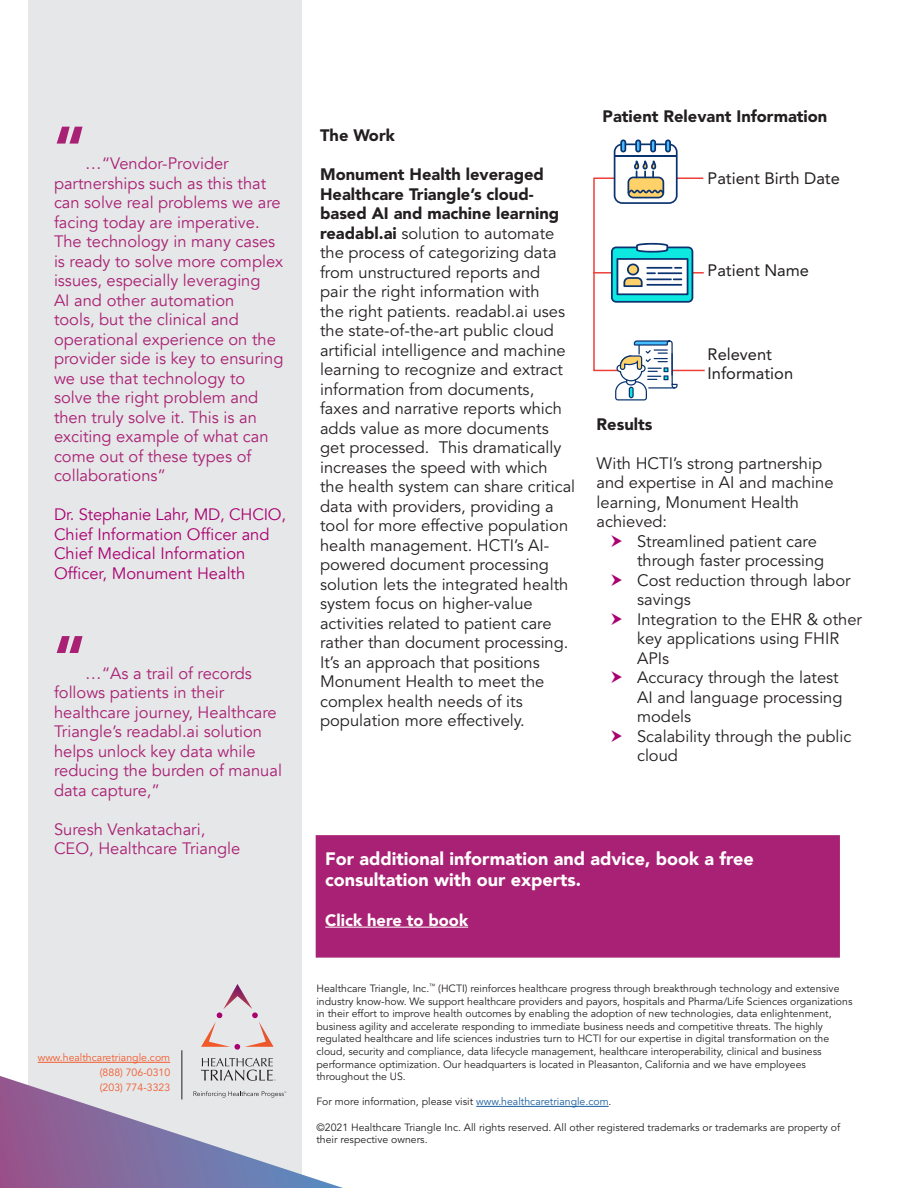
<style>
.page{position:relative;width:918px;height:1188px;background:#fff}
.page>*{position:absolute;margin:0;border:0;box-sizing:border-box;transform-origin:0 0}
.t1{font:900 60px "Avenir";color:#a92174}
.t2{font:900 18px/21.6px "Avenir";color:#fff}
.CS_BODY_TEXT{font:16.5px/19.5px "Avenir LT Std";color:#231f20}
.t3{font:16.5px/19.5px "Avenir";color:#a92174}
.t4{font:16.5px/19.6px "Avenir";color:#a90170}
.CS_BODY_HEAD{font:16.5px/19.5px "Avenir LT Std";color:#231f20}
.CS_BODY_HEAD-2{font:16.5px/19.5px "Avenir LT Std";color:#231f20}
.CS_BODY_HEAD-3{font:900 16.5px "Avenir LT Std";color:#231f20}
.t5{font:900 16.5px "Avenir";color:#fff}
.t6{font:10.5px/12.6px "Avenir LT Std";color:#231f20}
.t7{font:10.5px "Avenir LT Std";color:#f15a2b}
.s1{font-weight:900}
.s2{color:#175d9e}
</style>
<div class="page">
<div style="left:28px;top:0;width:273px;height:1188px;background:#e6e7e9"></div>
<hr style="left:476px;top:1106px;width:133px;height:1px;background:#175d9e">
<svg style="left:201px;top:984px;width:73px;height:66px"></svg>
<hr style="left:181px;top:1050px;width:1px;height:49px;background:#231f20">
<svg style="left:0;top:1058px;width:343px;height:130px"></svg>
<div style="left:316px;top:835px;width:524px;height:123px;background:#a92174;border:2px solid #a92174"></div>
<hr style="left:325px;top:927px;width:143px;height:1px;background:#fff">
<svg style="left:593px;top:139px;width:112px;height:262px"></svg>
<p class="t1" style="left:54px;top:97px;width:33px">“</p>
<p class="t3" style="left:54px;top:154px;width:231px;text-indent:31px">…“Vendor-Provider partnerships such as this that can solve real problems we are facing today are imperative.<br>The technology in many cases is ready to solve more complex issues, especially leveraging<br>AI and other automation<br>tools, but the clinical and operational experience on the provider side is key to ensuring we use that technology to solve the right problem and then truly solve it. This is an exciting example of what can come out of these types of collaborations”</p>
<p class="t4" style="left:54px;top:505px;width:234px">Dr. Stephanie Lahr, MD, CHCIO,<br>Chief Information Officer and<br>Chief Medical Information<br>Officer, Monument Health</p>
<p class="t1" style="left:54px;top:606px;width:33px">“</p>
<p class="t3" style="left:54px;top:663px;width:229px;text-indent:31px">…“As a trail of records follows patients in their healthcare journey, Healthcare<br>Triangle’s readabl.ai solution helps unlock key data while reducing the burden of manual data capture,”</p>
<p class="t3" style="left:54px;top:819px;width:188px">Suresh Venkatachari,<br>CEO, Healthcare Triangle</p>
<p class="t7" style="left:38px;top:1052px;width:134px">www.healthcaretriangle.com</p>
<p class="t7" style="left:100px;top:1067px;width:72px">(888) 706-0310</p>
<p class="t7" style="left:100px;top:1082px;width:72px">(203) 774-3323</p>
<p class="CS_BODY_HEAD-3" style="left:320px;top:125px;width:76px">The Work</p>
<p class="CS_BODY_TEXT" style="left:320px;top:165px;width:257px"><span class="s1">Monument Health leveraged<br>Healthcare Triangle’s cloud&shy;based AI and machine learning readabl.ai</span> solution to automate the process of categorizing data from unstructured reports and<br>pair the right information with<br>the right patients. readabl.ai uses the state-of-the-art public cloud artificial intelligence and machine learning to recognize and extract information from documents, faxes and narrative reports which adds value as more documents get processed. This dramatically increases the speed with which the health system can share critical data with providers, providing a tool for more effective population health management. HCTI’s AI&shy;powered document processing solution lets the integrated health system focus on higher-value activities related to patient care rather than document processing.<br>It’s an approach that positions<br>Monument Health to meet the complex health needs of its population more effectively.</p>
<p class="CS_BODY_HEAD-3" style="left:603px;top:106px;width:226px">Patient Relevant Information</p>
<p class="CS_BODY_HEAD-2" style="left:708px;top:168px;width:134px">Patient Birth Date</p>
<p class="CS_BODY_HEAD-2" style="left:708px;top:261px;width:103px">Patient Name</p>
<p class="CS_BODY_HEAD-2" style="left:708px;top:344px;width:87px">Relevent<br>Information</p>
<p class="CS_BODY_HEAD-3" style="left:597px;top:414px;width:57px">Results</p>
<p class="CS_BODY_HEAD" style="left:597px;top:454px;width:238px">With HCTI’s strong partnership and expertise in AI and machine learning, Monument Health achieved:</p>
<p class="CS_BODY_TEXT" style="left:637px;top:532px;width:189px">Streamlined patient care through faster processing</p>
<p class="CS_BODY_TEXT" style="left:637px;top:571px;width:215px">Cost reduction through labor savings</p>
<p class="CS_BODY_TEXT" style="left:637px;top:610px;width:226px">Integration to the EHR &amp; other key applications using FHIR<br>APIs</p>
<p class="CS_BODY_TEXT" style="left:637px;top:668px;width:207px">Accuracy through the latest<br>AI and language processing models</p>
<p class="CS_BODY_TEXT" style="left:637px;top:727px;width:216px">Scalability through the public cloud</p>
<p class="t2" style="left:325px;top:847px;width:430px">For additional information and advice, book a free consultation with our experts.</p>
<p class="t5" style="left:325px;top:906px;width:144px">Click here to book</p>
<p class="t6" style="left:316px;top:982px;width:538px">Healthcare Triangle, Inc.<sup>™</sup> (HCTI) reinforces healthcare progress through breakthrough technology and extensive industry know-how. We support healthcare providers and payors, hospitals and Pharma/Life Sciences organizations in their effort to improve health outcomes by enabling the adoption of new technologies, data enlightenment, business agility and accelerate responding to immediate business needs and competitive threats. The highly regulated healthcare and life sciences industries turn to HCTI for our expertise in digital transformation on the cloud, security and compliance, data lifecycle management, healthcare interoperability, clinical and business performance optimization. Our headquarters is located in Pleasanton, California and we have employees throughout the US.</p>
<p class="t6" style="left:316px;top:1096px;width:297px">For more information, please visit <span class="s2">www.healthcaretriangle.com</span>.</p>
<p class="t6" style="left:316px;top:1121px;width:525px">©2021 Healthcare Triangle Inc. All rights reserved. All other registered trademarks or trademarks are property of their respective owners.</p>
</div>
